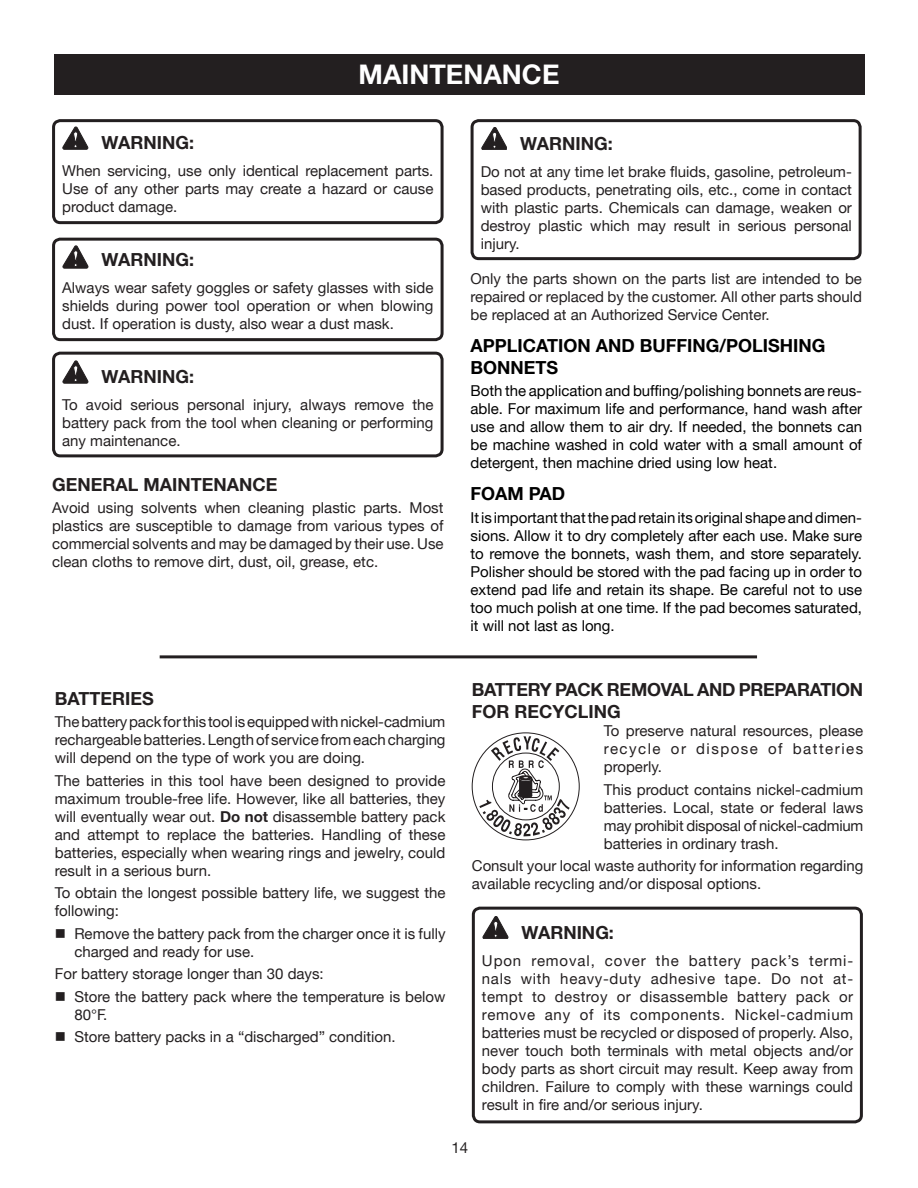
<style>
.page{position:relative;width:918px;height:1188px;background:#fff}
.page>*{position:absolute;margin:0;border:0;box-sizing:border-box;transform-origin:0 0}
.t1{font:700 27px "Helvetica Neue";color:#fff}
.t2{font:700 18px/21.6px "Helvetica Neue";color:#231f20}
.t3{font:700 18px/21.6px "Helvetica Neue";color:#000}
.t4{font:15px/18px "Helvetica Neue";color:#231f20;text-align:justify}
.t5{font:15px/18px "Helvetica Neue";color:#000;text-align:justify}
.s1{font-weight:700}
</style>
<div class="page">
<div style="left:54px;top:54px;width:810px;height:40px;background:#231f20"></div>
<hr style="left:160px;top:655px;width:597px;height:3px;background:#231f20">
<svg style="left:472px;top:733px;width:108px;height:107px"></svg>
<svg style="left:470px;top:119px;width:392px;height:140px"></svg>
<svg style="left:471px;top:906px;width:392px;height:216px"></svg>
<svg style="left:52px;top:119px;width:392px;height:104px"></svg>
<svg style="left:52px;top:237px;width:392px;height:103px"></svg>
<svg style="left:52px;top:351px;width:392px;height:105px"></svg>
<svg style="left:483px;top:916px;width:25px;height:23px"></svg>
<svg style="left:482px;top:127px;width:25px;height:23px"></svg>
<h1 class="t1" style="left:359px;top:57px;width:202px">MAINTENANCE</h1>
<p class="t2" style="left:102px;top:132px;width:94px">WARNING:</p>
<p class="t4" style="left:62px;top:162px;width:373px">When servicing, use only identical replacement parts.<br>Use of any other parts may create a hazard or cause product damage.</p>
<p class="t2" style="left:102px;top:249px;width:94px">WARNING:</p>
<p class="t4" style="left:62px;top:279px;width:373px">Always wear safety goggles or safety glasses with side shields during power tool operation or when blowing dust. If operation is dusty, also wear a dust mask.</p>
<p class="t2" style="left:102px;top:365px;width:94px">WARNING:</p>
<p class="t4" style="left:62px;top:395px;width:373px">To avoid serious personal injury, always remove the battery pack from the tool when cleaning or performing any maintenance.</p>
<p class="t2" style="left:52px;top:473px;width:227px">GENERAL MAINTENANCE</p>
<p class="t4" style="left:52px;top:499px;width:393px">Avoid using solvents when cleaning plastic parts. Most plastics are susceptible to damage from various types of commercial solvents and may be damaged by their use. Use clean cloths to remove dirt, dust, oil, grease, etc.</p>
<p class="t2" style="left:55px;top:687px;width:100px">BATTERIES</p>
<p class="t4" style="left:55px;top:713px;width:392px">The battery pack for this tool is equipped with nickel-cadmium rechargeable batteries. Length of service from each charging will depend on the type of work you are doing.</p>
<p class="t4" style="left:55px;top:771px;width:392px">The batteries in this tool have been designed to provide maximum trouble-free life. However, like all batteries, they will eventually wear out. <span class="s1">Do not</span> disassemble battery pack and attempt to replace the batteries. Handling of these batteries, especially when wearing rings and jewelry, could result in a serious burn.</p>
<p class="t4" style="left:55px;top:884px;width:392px">To obtain the longest possible battery life, we suggest the following:</p>
<p class="t4" style="left:74px;top:924px;width:373px;text-indent:-20px">■ Remove the battery pack from the charger once it is fully charged and ready for use.</p>
<p class="t4" style="left:55px;top:965px;width:270px">For battery storage longer than 30 days:</p>
<p class="t4" style="left:74px;top:987px;width:373px;text-indent:-20px">■ Store the battery pack where the temperature is below<br>80°F.</p>
<p class="t4" style="left:55px;top:1028px;width:342px">■ Store battery packs in a “discharged” condition.</p>
<p class="t2" style="left:520px;top:132px;width:94px">WARNING:</p>
<p class="t4" style="left:481px;top:162px;width:373px">Do not at any time let brake fluids, gasoline, petroleum&shy;based products, penetrating oils, etc., come in contact with plastic parts. Chemicals can damage, weaken or destroy plastic which may result in serious personal injury.</p>
<p class="t4" style="left:471px;top:269px;width:393px">Only the parts shown on the parts list are intended to be repaired or replaced by the customer. All other parts should be replaced at an Authorized Service Center.</p>
<p class="t3" style="left:471px;top:334px;width:356px">APPLICATION AND BUFFING/POLISHING<br>BONNETS</p>
<p class="t5" style="left:471px;top:382px;width:393px">Both the application and buffing/polishing bonnets are reus&shy;able. For maximum life and performance, hand wash after use and allow them to air dry. If needed, the bonnets can be machine washed in cold water with a small amount of detergent, then machine dried using low heat.</p>
<p class="t3" style="left:471px;top:483px;width:96px">FOAM PAD</p>
<p class="t5" style="left:471px;top:508px;width:393px">It is important that the pad retain its original shape and dimen&shy;sions. Allow it to dry completely after each use. Make sure to remove the bonnets, wash them, and store separately.<br>Polisher should be stored with the pad facing up in order to extend pad life and retain its shape. Be careful not to use too much polish at one time. If the pad becomes saturated, it will not last as long.</p>
<p class="t2" style="left:472px;top:679px;width:393px">BATTERY PACK REMOVAL AND PREPARATION<br>FOR RECYCLING</p>
<p class="t4" style="left:604px;top:722px;width:261px">To preserve natural resources, please recycle or dispose of batteries properly.</p>
<p class="t4" style="left:604px;top:780px;width:261px">This product contains nickel-cadmium batteries. Local, state or federal laws may prohibit disposal of nickel-cadmium batteries in ordinary trash.</p>
<p class="t4" style="left:472px;top:857px;width:393px">Consult your local waste authority for information regarding available recycling and/or disposal options.</p>
<p class="t2" style="left:521px;top:921px;width:94px">WARNING:</p>
<p class="t4" style="left:482px;top:951px;width:373px">Upon removal, cover the battery pack’s termi&shy;nals with heavy-duty adhesive tape. Do not at&shy;tempt to destroy or disassemble battery pack or remove any of its components. Nickel-cadmium batteries must be recycled or disposed of properly. Also, never touch both terminals with metal objects and/or body parts as short circuit may result. Keep away from children. Failure to comply with these warnings could result in fire and/or serious injury.</p>
<p class="t4" style="left:451px;top:1139px;width:18px">14</p>
</div>
